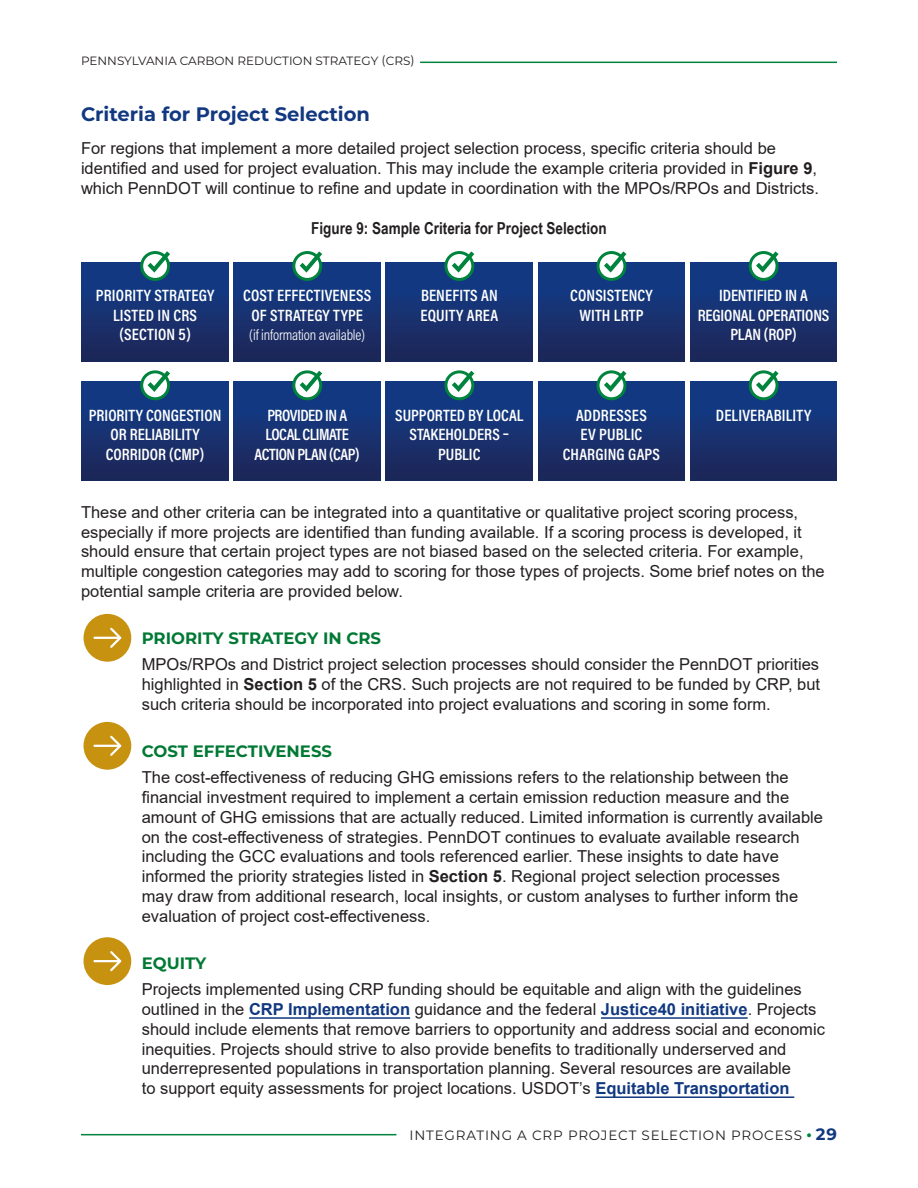
<style>
.page{position:relative;width:918px;height:1188px;background:#fff}
.page>*{position:absolute;margin:0;border:0;box-sizing:border-box;transform-origin:0 0}
.Heading_2{font:700 19.5px "Montserrat";color:#113880}
.Body_Text{font:16.5px/19.8px "Arial";color:#231f20}
.t1{font:600 16.5px/19.5px "Acumin Pro Cond";letter-spacing:.005em;color:#fff;text-align:center}
.Heading_3{font:700 16.5px "Montserrat";color:#007934}
.Figure{font:700 16.5px "Arial Narrow";color:#231f20}
.t2{font:600 16.5px "Acumin Pro Cond";letter-spacing:-.03em;color:#fff}
.t3{font:700 16.5px "Montserrat";color:#113880}
.t4{font:300 15px "Acumin Pro Cond";letter-spacing:-.01em;color:#fff}
.t5{font:13.5px "Montserrat";letter-spacing:.06em;color:#231f20}
.t6{font:12px "Montserrat";color:#231f20}
.s1{font-weight:700}
.s2{font-weight:700;color:#113880}
.s3{font-weight:800;font-size:13.5px;color:#00843d}
</style>
<div class="page">
<hr style="left:420px;top:62px;width:417px;height:1px;background:#00843d">
<hr style="left:249px;top:1017px;width:161px;height:2px;background:#113880">
<hr style="left:601px;top:1017px;width:147px;height:2px;background:#113880">
<hr style="left:595px;top:1096px;width:199px;height:2px;background:#113880">
<div style="left:82px;top:262px;width:147px;height:99px;background:linear-gradient(to bottom,#0f3c89,#1e2759)"></div>
<div style="left:82px;top:382px;width:147px;height:99px;background:linear-gradient(to bottom,#0f3c89,#1e2758)"></div>
<div style="left:234px;top:262px;width:147px;height:99px;background:linear-gradient(to bottom,#0f3c89,#1e2759)"></div>
<div style="left:234px;top:382px;width:147px;height:99px;background:linear-gradient(to bottom,#0f3c89,#1e2758)"></div>
<svg style="left:294px;top:253px;width:27px;height:26px"></svg>
<div style="left:292px;top:251px;width:30px;height:30px;border:3px solid #00843d;border-radius:50%"></div>
<svg style="left:300px;top:251px;width:22px;height:22px"></svg>
<svg style="left:294px;top:372px;width:27px;height:27px"></svg>
<div style="left:292px;top:370px;width:30px;height:30px;border:3px solid #00843d;border-radius:50%"></div>
<svg style="left:300px;top:371px;width:22px;height:21px"></svg>
<svg style="left:142px;top:253px;width:27px;height:26px"></svg>
<div style="left:140px;top:251px;width:30px;height:30px;border:3px solid #00843d;border-radius:50%"></div>
<svg style="left:148px;top:251px;width:22px;height:22px"></svg>
<svg style="left:142px;top:372px;width:27px;height:27px"></svg>
<div style="left:140px;top:370px;width:30px;height:30px;border:3px solid #00843d;border-radius:50%"></div>
<svg style="left:148px;top:371px;width:22px;height:21px"></svg>
<div style="left:386px;top:262px;width:147px;height:99px;background:linear-gradient(to bottom,#0f3c89,#1e2759)"></div>
<div style="left:386px;top:382px;width:147px;height:99px;background:linear-gradient(to bottom,#0f3c89,#1e2758)"></div>
<svg style="left:446px;top:253px;width:27px;height:26px"></svg>
<div style="left:444px;top:251px;width:30px;height:30px;border:3px solid #00843d;border-radius:50%"></div>
<svg style="left:452px;top:251px;width:22px;height:22px"></svg>
<svg style="left:446px;top:372px;width:27px;height:27px"></svg>
<div style="left:444px;top:370px;width:30px;height:30px;border:3px solid #00843d;border-radius:50%"></div>
<svg style="left:452px;top:371px;width:22px;height:21px"></svg>
<div style="left:538px;top:262px;width:147px;height:99px;background:linear-gradient(to bottom,#0f3d89,#1e2759)"></div>
<div style="left:538px;top:382px;width:147px;height:99px;background:linear-gradient(to bottom,#0f3d89,#1e2759)"></div>
<svg style="left:598px;top:253px;width:27px;height:26px"></svg>
<div style="left:597px;top:251px;width:29px;height:30px;border:3px solid #00843d;border-radius:50%"></div>
<svg style="left:604px;top:251px;width:22px;height:22px"></svg>
<svg style="left:598px;top:372px;width:27px;height:27px"></svg>
<div style="left:597px;top:370px;width:29px;height:30px;border:3px solid #00843d;border-radius:50%"></div>
<svg style="left:604px;top:371px;width:22px;height:21px"></svg>
<div style="left:690px;top:262px;width:147px;height:99px;background:linear-gradient(to bottom,#0f3d89,#1e2759)"></div>
<div style="left:690px;top:382px;width:147px;height:99px;background:linear-gradient(to bottom,#0f3c89,#1e2758)"></div>
<svg style="left:750px;top:253px;width:27px;height:26px"></svg>
<div style="left:749px;top:251px;width:30px;height:30px;border:3px solid #00843d;border-radius:50%"></div>
<svg style="left:756px;top:251px;width:23px;height:22px"></svg>
<svg style="left:750px;top:372px;width:27px;height:27px"></svg>
<div style="left:749px;top:370px;width:30px;height:30px;border:3px solid #00843d;border-radius:50%"></div>
<svg style="left:756px;top:371px;width:23px;height:21px"></svg>
<div style="left:82px;top:613px;width:51px;height:50px;background:#c89211;border-radius:50%"></div>
<div style="left:81px;top:611px;width:53px;height:53px;border:3px solid #fff;border-radius:50%"></div>
<svg style="left:93px;top:628px;width:28px;height:20px"></svg>
<div style="left:82px;top:721px;width:51px;height:50px;background:#c89211;border-radius:50%"></div>
<div style="left:81px;top:719px;width:53px;height:53px;border:3px solid #fff;border-radius:50%"></div>
<svg style="left:93px;top:736px;width:28px;height:20px"></svg>
<div style="left:82px;top:936px;width:51px;height:50px;background:#c89211;border-radius:50%"></div>
<div style="left:81px;top:935px;width:53px;height:53px;border:3px solid #fff;border-radius:50%"></div>
<svg style="left:93px;top:951px;width:28px;height:20px"></svg>
<hr style="left:81px;top:1134px;width:315px;height:1px;background:#00843d">
<p class="t6" style="left:81px;top:53px;width:335px">PENNSYLVANIA CARBON REDUCTION STRATEGY (CRS)</p>
<p class="Heading_2" style="left:81px;top:100px;width:291px">Criteria for Project Selection</p>
<p class="Body_Text" style="left:81px;top:138px;width:739px">For regions that implement a more detailed project selection process, specific criteria should be identified and used for project evaluation. This may include the example criteria provided in <span class="s1">Figure 9</span>, which PennDOT will continue to refine and update in coordination with the MPOs/RPOs and Districts.</p>
<p class="Figure" style="left:311px;top:216px;width:297px">Figure 9: Sample Criteria for Project Selection</p>
<p class="t1" style="left:96px;top:285px;width:120px">PRIORITY STRATEGY<br>LISTED IN CRS</p>
<p class="t1" style="left:119px;top:324px;width:73px">(SECTION 5)</p>
<p class="t1" style="left:243px;top:285px;width:130px">COST EFFECTIVENESS</p>
<p class="t1" style="left:251px;top:305px;width:113px">OF STRATEGY TYPE</p>
<p class="t4" style="left:249px;top:326px;width:117px">(if information available)</p>
<p class="t1" style="left:421px;top:285px;width:78px">BENEFITS AN</p>
<p class="t1" style="left:420px;top:305px;width:79px">EQUITY AREA</p>
<p class="t1" style="left:89px;top:405px;width:134px">PRIORITY CONGESTION<br>OR RELIABILITY<br>CORRIDOR (CMP)</p>
<p class="t2" style="left:267px;top:404px;width:81px">PROVIDED IN A</p>
<p class="t2" style="left:266px;top:424px;width:85px">LOCAL CLIMATE</p>
<p class="t2" style="left:255px;top:443px;width:107px">ACTION PLAN (CAP)</p>
<p class="t1" style="left:395px;top:405px;width:130px">SUPPORTED BY LOCAL<br>STAKEHOLDERS –<br>PUBLIC</p>
<p class="t1" style="left:570px;top:285px;width:84px">CONSISTENCY</p>
<p class="t1" style="left:579px;top:305px;width:66px">WITH LRTP</p>
<p class="t1" style="left:563px;top:405px;width:99px">ADDRESSES<br>EV PUBLIC<br>CHARGING GAPS</p>
<p class="t1" style="left:698px;top:285px;width:133px">IDENTIFIED IN A<br>REGIONAL OPERATIONS<br>PLAN (ROP)</p>
<p class="t1" style="left:716px;top:405px;width:97px">DELIVERABILITY</p>
<p class="Body_Text" style="left:81px;top:502px;width:745px">These and other criteria can be integrated into a quantitative or qualitative project scoring process, especially if more projects are identified than funding available. If a scoring process is developed, it should ensure that certain project types are not biased based on the selected criteria. For example, multiple congestion categories may add to scoring for those types of projects. Some brief notes on the potential sample criteria are provided below.</p>
<p class="Heading_3" style="left:142px;top:626px;width:241px">PRIORITY STRATEGY IN CRS</p>
<p class="Body_Text" style="left:142px;top:655px;width:680px;text-align:justify">MPOs/RPOs and District project selection processes should consider the PennDOT priorities highlighted in <span class="s1">Section 5</span> of the CRS. Such projects are not required to be funded by CRP, but such criteria should be incorporated into project evaluations and scoring in some form.</p>
<p class="Heading_3" style="left:142px;top:739px;width:192px">COST EFFECTIVENESS</p>
<p class="Body_Text" style="left:142px;top:767px;width:683px">The cost-effectiveness of reducing GHG emissions refers to the relationship between the financial investment required to implement a certain emission reduction measure and the amount of GHG emissions that are actually reduced. Limited information is currently available on the cost-effectiveness of strategies. PennDOT continues to evaluate available research including the GCC evaluations and tools referenced earlier. These insights to date have informed the priority strategies listed in <span class="s1">Section 5</span>. Regional project selection processes<br>may draw from additional research, local insights, or custom analyses to further inform the evaluation of project cost-effectiveness.</p>
<p class="Heading_3" style="left:142px;top:951px;width:66px">EQUITY</p>
<p class="Body_Text" style="left:142px;top:979px;width:685px">Projects implemented using CRP funding should be equitable and align with the guidelines outlined in the <span class="s2">CRP Implementation</span> guidance and the federal <span class="s2">Justice40 initiative</span>. Projects should include elements that remove barriers to opportunity and address social and economic inequities. Projects should strive to also provide benefits to traditionally underserved and underrepresented populations in transportation planning. Several resources are available<br>to support equity assessments for project locations. USDOT’s <span class="s2">Equitable Transportation</span></p>
<p class="t5" style="left:410px;top:1126px;width:16px">INTEGRATING</p>
<p class="t5" style="left:517px;top:1126px;width:101px">A CRP PROJECT</p>
<p class="t5" style="left:642px;top:1126px;width:20px">SELECTION</p>
<p class="t5" style="left:731px;top:1126px;width:22px">PROCESS</p>
<p class="t3" style="left:806px;top:1122px;width:32px"><span class="s3">•</span> 29</p>
</div>
